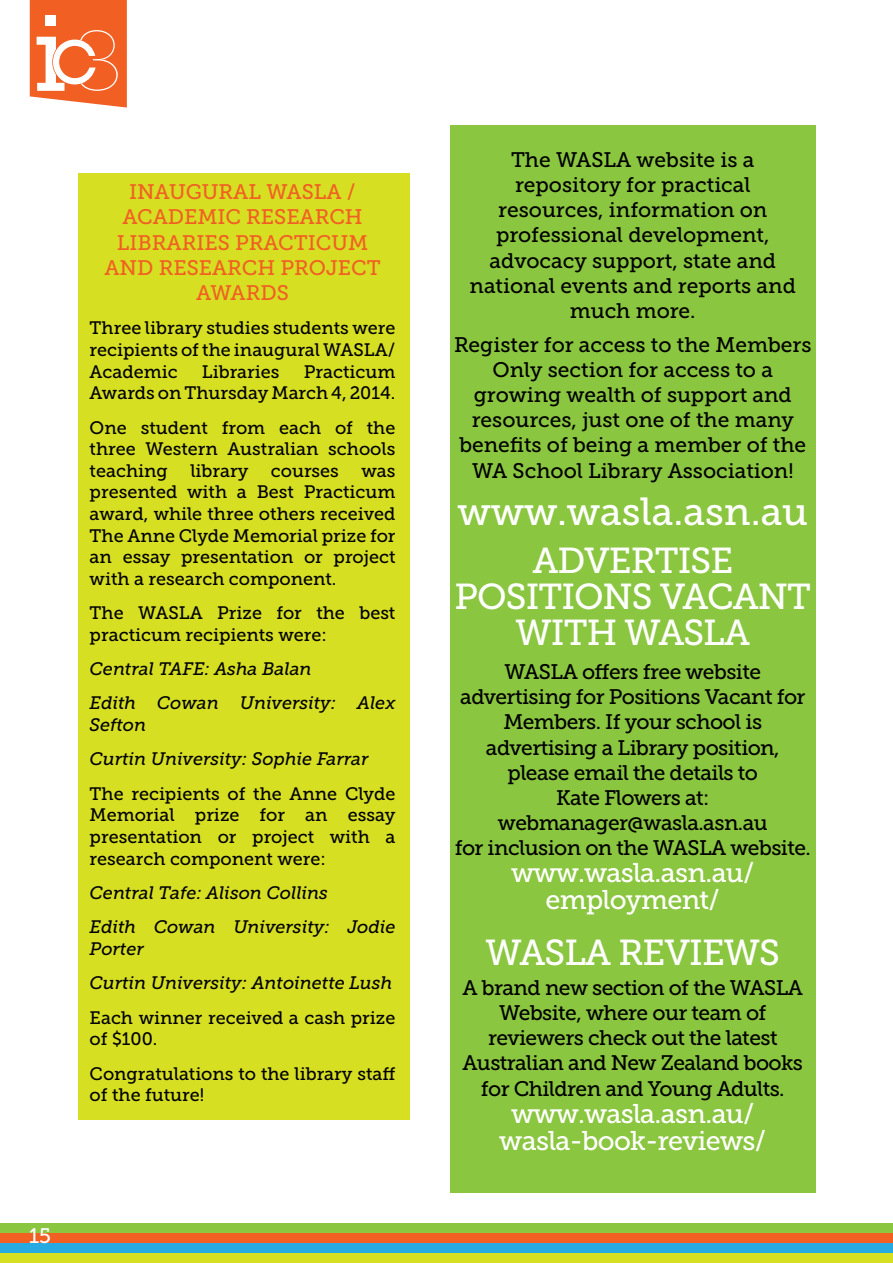
<style>
.page{position:relative;width:893px;height:1263px;background:#fff}
.page>*{position:absolute;margin:0;border:0;box-sizing:border-box;transform-origin:0 0}
.t1{font:39px "Museo Slab 500";color:#fff}
.t2{font:36px/36px "Museo Slab 500";letter-spacing:-.025em;color:#fff;text-align:center}
.t3{font:27px/27px "Museo Slab 500";letter-spacing:-.025em;color:#fff;text-align:center}
.t4{font:21px/25.2px "Museo Slab 500";letter-spacing:-.025em;color:#000;text-align:center}
.t5{font:21px/25.2px "Museo Slab 500";color:#000;text-align:center}
.t6{font:21px/25.2px "Museo Slab 500";color:#f15f22;text-align:center}
.t7{font:21px "Museo Slab 500";color:#fff}
.t8{font:18px/21.6px "Museo Slab 500";color:#000;text-align:justify}
.t9{font:italic 18px/34.3px "Museo Slab 500";color:#000}
</style>
<div class="page">
<div style="left:0;top:1223px;width:893px;height:10px;background:#8ac63f"></div>
<div style="left:0;top:1233px;width:893px;height:10px;background:#f15f22"></div>
<div style="left:0;top:1243px;width:893px;height:10px;background:#27aae1"></div>
<div style="left:0;top:1253px;width:893px;height:10px;background:#d7df23"></div>
<svg style="left:30px;top:0;width:97px;height:108px"></svg>
<div style="left:78px;top:173px;width:332px;height:947px;background:#d7df23"></div>
<div style="left:450px;top:126px;width:366px;height:1067px;background:#8ac63f"></div>
<p class="t6" style="left:104px;top:179px;width:278px">INAUGURAL WASLA /<br>ACADEMIC RESEARCH<br>LIBRARIES PRACTICUM<br>AND RESEARCH PROJECT<br>AWARDS</p>
<p class="t8" style="left:90px;top:317px;width:307px">Three library studies students were recipients of the inaugural WASLA/ Academic</p>
<p class="t8" style="left:90px;top:361px;width:307px;text-align:right">Practicum<br>Awards on Thursday March 4, 2014.</p>
<p class="t8" style="left:90px;top:417px;width:307px">One student from each of the three Western Australian schools teaching library courses was presented with a Best Practicum award, while three others received The Anne Clyde Memorial prize for an essay presentation or project with a research component.</p>
<p class="t8" style="left:90px;top:602px;width:307px">The WASLA Prize for the best practicum recipients were:</p>
<p class="t9" style="left:90px;top:652px;width:307px">Central TAFE: Asha Balan<br>Edith Cowan University: Alex</p>
<p class="t9" style="left:90px;top:708px;width:280px">Sefton<br>Curtin University: Sophie Farrar</p>
<p class="t8" style="left:90px;top:783px;width:307px">The recipients of the Anne Clyde Memorial prize for an essay presentation or project with a research component were:</p>
<p class="t9" style="left:90px;top:876px;width:307px">Central Tafe: Alison Collins<br>Edith Cowan University: Jodie</p>
<p class="t9" style="left:90px;top:932px;width:304px">Porter<br>Curtin University: Antoinette Lush</p>
<p class="t8" style="left:90px;top:1007px;width:307px">Each winner received a cash prize of $100.</p>
<p class="t8" style="left:90px;top:1063px;width:307px">Congratulations to the library staff of the future!</p>
<p class="t8" style="left:202px;top:361px;width:79px">Libraries</p>
<p class="t7" style="left:29px;top:1224px;width:23px">15</p>
<p class="t5" style="left:470px;top:147px;width:328px">The WASLA website is a repository for practical resources, information on professional development, advocacy support, state and national events and reports and much more.</p>
<p class="t5" style="left:454px;top:332px;width:359px">Register for access to the Members<br>Only section for access to a growing wealth of support and resources, just one of the many benefits of being a member of the<br>WA School Library Association!</p>
<h1 class="t1" style="left:457px;top:489px;width:352px">www.wasla.asn.au</h1>
<h2 class="t2" style="left:455px;top:543px;width:358px">ADVERTISE<br>POSITIONS VACANT<br>WITH WASLA</h2>
<p class="t4" style="left:455px;top:659px;width:358px">WASLA offers free website advertising for Positions Vacant for<br>Members. If your school is advertising a Library position, please email the details to<br>Kate Flowers at: webmanager@wasla.asn.au<br>for inclusion on the WASLA website.</p>
<h3 class="t3" style="left:511px;top:860px;width:245px">www.wasla.asn.au/ employment/</h3>
<h2 class="t2" style="left:486px;top:935px;width:296px">WASLA REVIEWS</h2>
<p class="t4" style="left:463px;top:975px;width:342px">A brand new section of the WASLA<br>Website, where our team of reviewers check out the latest<br>Australian and New Zealand books for Children and Young Adults.</p>
<h3 class="t3" style="left:499px;top:1100px;width:269px">www.wasla.asn.au/ wasla-book-reviews/</h3>
</div>
